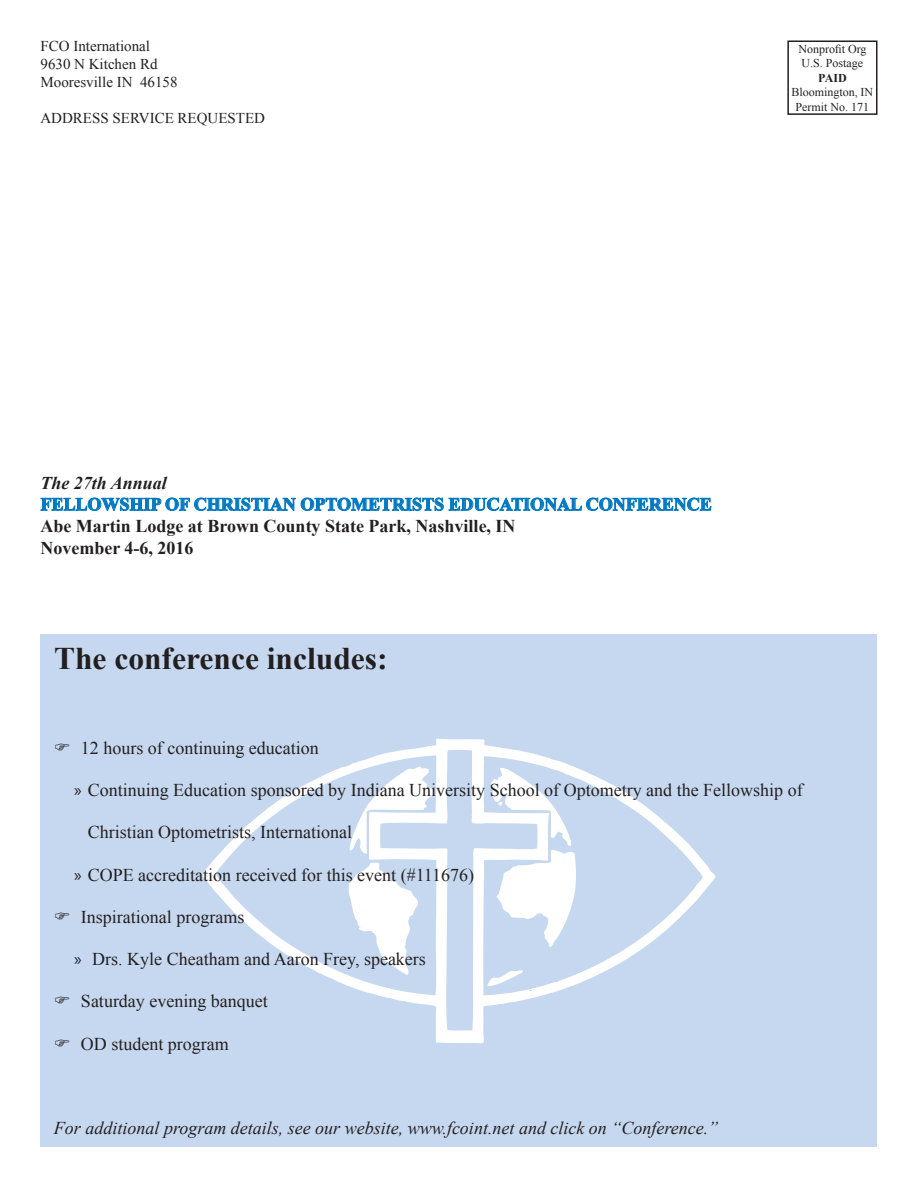
<style>
.page{position:relative;width:918px;height:1188px;background:#fff}
.page>*{position:absolute;margin:0;border:0;box-sizing:border-box;transform-origin:0 0}
.t1{font:700 31.5px "Times New Roman";color:#231f20}
.t2{font:18px "Times New Roman";color:#231f20}
.t3{font:italic 18px "Times New Roman";color:#231f20}
.t4{font:700 18px/21.6px "Times New Roman";color:#231f20}
.t5{font:700 18px "Times New Roman";color:#0079c2}
.t6{font:italic 700 18px "Times New Roman";color:#231f20}
.t7{font:15px/18px "Times New Roman";color:#231f20}
.t8{font:12px/14.4px "Times New Roman";color:#231f20}
.t9{font:700 12px "Times New Roman";color:#231f20}
.s1{font-family:"Myriad Pro"}
</style>
<div class="page">
<div style="left:787px;top:40px;width:91px;height:75px;border:2px solid #231f20"></div>
<svg style="left:40px;top:497px;width:672px;height:15px"></svg>
<div style="left:40px;top:634px;width:838px;height:514px;background:#c6d8ef"></div>
<svg style="left:203px;top:739px;width:512px;height:304px"></svg>
<svg style="left:348px;top:862px;width:70px;height:113px"></svg>
<p class="t7" style="left:40px;top:37px;width:139px">FCO International<br>9630 N Kitchen Rd<br>Mooresville IN 46158</p>
<p class="t7" style="left:40px;top:109px;width:226px">ADDRESS SERVICE REQUESTED</p>
<p class="t8" style="left:798px;top:42px;width:70px">Nonprofit Org<br>U.S. Postage</p>
<p class="t9" style="left:818px;top:70px;width:30px">PAID</p>
<p class="t8" style="left:792px;top:85px;width:83px;text-align:center">Bloomington, IN<br>Permit No. 171</p>
<p class="t6" style="left:40px;top:470px;width:128px">The 27th Annual</p>
<p class="t5" style="left:40px;top:492px;width:673px">FELLOWSHIP OF CHRISTIAN OPTOMETRISTS EDUCATIONAL CONFERENCE</p>
<p class="t4" style="left:40px;top:515px;width:477px">Abe Martin Lodge at Brown County State Park, Nashville, IN<br>November 4-6, 2016</p>
<h1 class="t1" style="left:54px;top:637px;width:335px">The conference includes:</h1>
<p class="t2" style="left:81px;top:736px;width:239px">12 hours of continuing education</p>
<p class="t2" style="left:74px;top:778px;width:730px"><span class="s1">»</span> Continuing Education sponsored by Indiana University School of Optometry and the Fellowship of</p>
<p class="t2" style="left:88px;top:820px;width:266px">Christian Optometrists, International</p>
<p class="t2" style="left:74px;top:862px;width:402px"><span class="s1">»</span> COPE accreditation received for this event (#111676)</p>
<p class="t2" style="left:81px;top:905px;width:165px">Inspirational programs</p>
<p class="t2" style="left:74px;top:947px;width:353px"><span class="s1">»</span> Drs. Kyle Cheatham and Aaron Frey, speakers</p>
<p class="t2" style="left:81px;top:989px;width:188px">Saturday evening banquet</p>
<p class="t2" style="left:81px;top:1031px;width:149px">OD student program</p>
<p class="t3" style="left:54px;top:1116px;width:666px">For additional program details, see our website, www.fcoint.net and click on “Conference.”</p>
</div>
